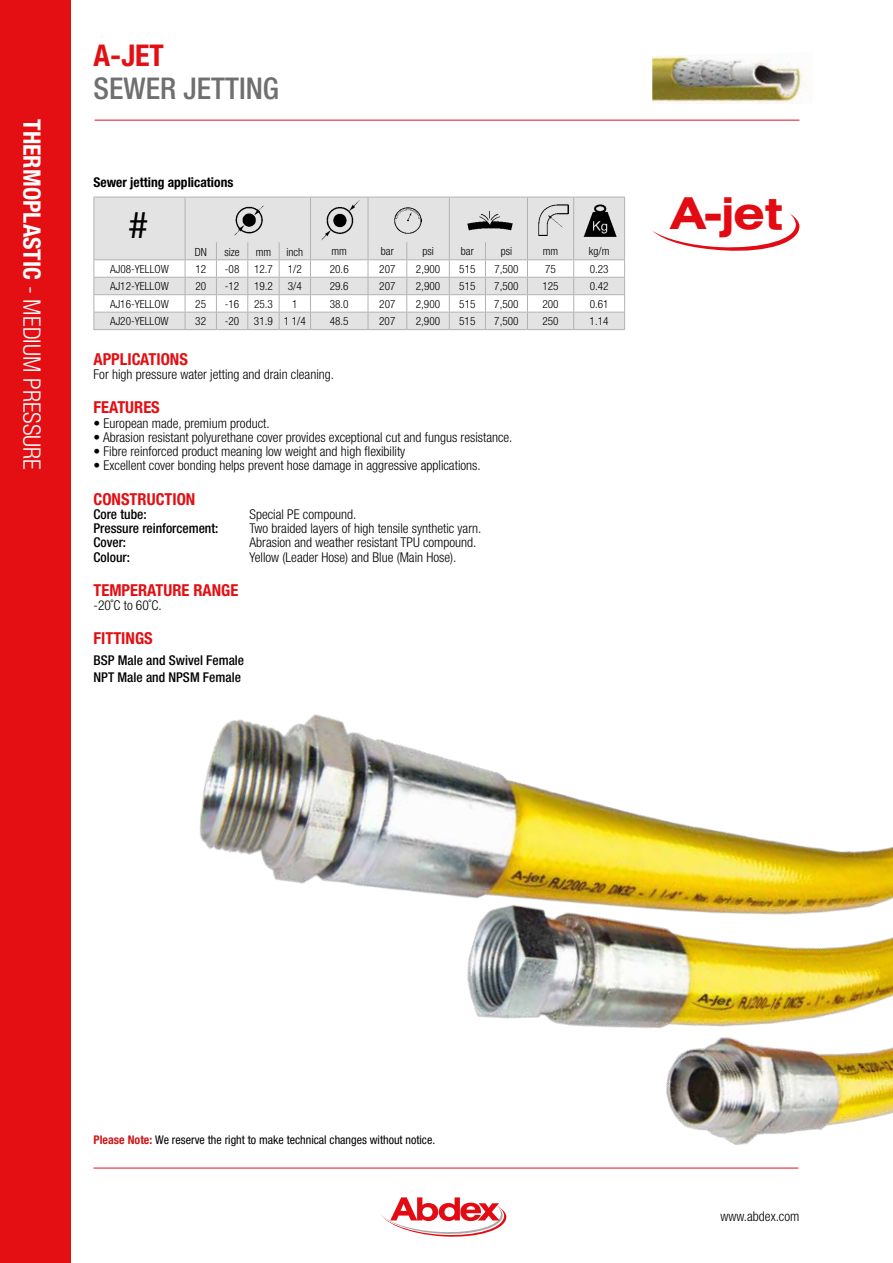
<style>
.page{position:relative;width:893px;height:1263px;background:#fff}
.page>*{position:absolute;margin:0;border:0;box-sizing:border-box;transform-origin:0 0}
.t1{font:700 expanded 43.95px "Swiss 721 BT";color:#e30b13}
.t2{font:36.6px "Helvetica Neue";color:#000}
.t3{font:500 condensed 30px "Helvetica Neue";color:#706f6f}
.t4{font:700 condensed 30px "Helvetica Neue";color:#e30f13}
.t5{font:300 condensed 24px "Helvetica Neue";color:#fff}
.t6{font:700 condensed 16.5px "Helvetica Neue";color:#e30f13}
.t7{font:300 condensed 13.5px "Helvetica Neue";color:#000}
.t8{font:500 condensed 13.5px/16.5px "Helvetica Neue";color:#000}
.t9{font:700 condensed 13.5px "Helvetica Neue";color:#000}
.t10{font:condensed 12px "Helvetica Neue";color:#000}
.t11{font:300 condensed 11.25px "Helvetica Neue";color:#000}
.s1{font-weight:700}
.s2{font-weight:700;color:#cd1719}
</style>
<div class="page">
<hr style="left:95px;top:120px;width:704px;height:1px;background:#e30f13">
<hr style="left:94px;top:1168px;width:704px;height:1px;background:#e30f13">
<div style="left:0;top:0;width:70px;height:1263px;background:#e30f13"></div>
<svg style="left:653px;top:213px;width:146px;height:38px"></svg>
<div style="left:94px;top:198px;width:530px;height:44px;background:#e3e3e3"></div>
<hr style="left:93px;top:197px;width:92px;height:1px;background:#b3b2b2">
<hr style="left:93px;top:197px;width:1px;height:45px;background:#b3b2b2">
<hr style="left:185px;top:197px;width:31px;height:1px;background:#b3b2b2">
<hr style="left:185px;top:197px;width:1px;height:45px;background:#b3b2b2">
<hr style="left:216px;top:197px;width:32px;height:1px;background:#b3b2b2">
<hr style="left:248px;top:197px;width:31px;height:1px;background:#b3b2b2">
<hr style="left:279px;top:197px;width:31px;height:1px;background:#b3b2b2">
<hr style="left:310px;top:197px;width:58px;height:1px;background:#b3b2b2">
<hr style="left:310px;top:197px;width:1px;height:45px;background:#b3b2b2">
<hr style="left:368px;top:197px;width:39px;height:1px;background:#b3b2b2">
<hr style="left:368px;top:197px;width:1px;height:45px;background:#b3b2b2">
<hr style="left:407px;top:197px;width:42px;height:1px;background:#b3b2b2">
<hr style="left:449px;top:197px;width:36px;height:1px;background:#b3b2b2">
<hr style="left:449px;top:197px;width:1px;height:45px;background:#b3b2b2">
<hr style="left:485px;top:197px;width:42px;height:1px;background:#b3b2b2">
<hr style="left:527px;top:197px;width:47px;height:1px;background:#b3b2b2">
<hr style="left:527px;top:197px;width:1px;height:45px;background:#b3b2b2">
<hr style="left:574px;top:197px;width:51px;height:1px;background:#b3b2b2">
<hr style="left:573px;top:197px;width:1px;height:45px;background:#b3b2b2">
<hr style="left:624px;top:197px;width:1px;height:45px;background:#b3b2b2">
<svg style="left:93px;top:242px;width:532px;height:87px"></svg>
<hr style="left:93px;top:329px;width:92px;height:1px;background:#b3b2b2">
<hr style="left:185px;top:329px;width:31px;height:1px;background:#b3b2b2">
<hr style="left:216px;top:329px;width:32px;height:1px;background:#b3b2b2">
<hr style="left:248px;top:329px;width:31px;height:1px;background:#b3b2b2">
<hr style="left:279px;top:329px;width:31px;height:1px;background:#b3b2b2">
<hr style="left:310px;top:329px;width:58px;height:1px;background:#b3b2b2">
<hr style="left:368px;top:329px;width:39px;height:1px;background:#b3b2b2">
<hr style="left:407px;top:329px;width:42px;height:1px;background:#b3b2b2">
<hr style="left:449px;top:329px;width:36px;height:1px;background:#b3b2b2">
<hr style="left:485px;top:329px;width:42px;height:1px;background:#b3b2b2">
<hr style="left:527px;top:329px;width:47px;height:1px;background:#b3b2b2">
<hr style="left:574px;top:329px;width:51px;height:1px;background:#b3b2b2">
<img style="left:230px;top:202px;width:37px;height:37px">
<img style="left:317px;top:197px;width:47px;height:47px">
<img style="left:464px;top:208px;width:50px;height:25px">
<img style="left:538px;top:205px;width:30px;height:30px">
<img style="left:584px;top:204px;width:33px;height:33px">
<img style="left:395px;top:207px;width:26px;height:27px">
<img style="left:125px;top:714px;width:768px;height:523px">
<img style="left:652px;top:56px;width:160px;height:48px">
<h3 class="t5" style="left:46px;top:119px;width:352px;rotate:90deg"><span class="s1">THERMOPLASTIC</span> - MEDIUM PRESSURE</h3>
<h3 class="t4" style="left:94px;top:37px;width:72px">A-JET</h3>
<h3 class="t3" style="left:94px;top:70px;width:187px">SEWER JETTING</h3>
<p class="t9" style="left:94px;top:174px;width:141px">Sewer jetting applications</p>
<h2 class="t2" style="left:128px;top:199px;width:22px">#</h2>
<p class="t11" style="left:195px;top:245px;width:14px">DN</p>
<p class="t11" style="left:225px;top:245px;width:17px">size</p>
<p class="t11" style="left:256px;top:245px;width:17px">mm</p>
<p class="t11" style="left:287px;top:245px;width:18px">inch</p>
<p class="t11" style="left:332px;top:245px;width:17px">mm</p>
<p class="t11" style="left:381px;top:245px;width:14px">bar</p>
<p class="t11" style="left:422px;top:245px;width:13px">psi</p>
<p class="t11" style="left:461px;top:245px;width:14px">bar</p>
<p class="t11" style="left:501px;top:245px;width:13px">psi</p>
<p class="t11" style="left:543px;top:245px;width:17px">mm</p>
<p class="t11" style="left:589px;top:245px;width:22px">kg/m</p>
<p class="t11" style="left:110px;top:263px;width:60px">AJ08-YELLOW</p>
<p class="t11" style="left:195px;top:263px;width:12px">12</p>
<p class="t11" style="left:225px;top:263px;width:16px">-08</p>
<p class="t11" style="left:254px;top:263px;width:20px">12.7</p>
<p class="t11" style="left:288px;top:263px;width:15px">1/2</p>
<p class="t11" style="left:330px;top:263px;width:20px">20.6</p>
<p class="t11" style="left:379px;top:263px;width:18px">207</p>
<p class="t11" style="left:416px;top:263px;width:26px">2,900</p>
<p class="t11" style="left:459px;top:263px;width:18px">515</p>
<p class="t11" style="left:494px;top:263px;width:26px">7,500</p>
<p class="t11" style="left:545px;top:263px;width:12px">75</p>
<p class="t11" style="left:590px;top:263px;width:20px">0.23</p>
<p class="t11" style="left:110px;top:280px;width:60px">AJ12-YELLOW</p>
<p class="t11" style="left:195px;top:280px;width:12px">20</p>
<p class="t11" style="left:225px;top:280px;width:16px">-12</p>
<p class="t11" style="left:254px;top:280px;width:20px">19.2</p>
<p class="t11" style="left:288px;top:280px;width:15px">3/4</p>
<p class="t11" style="left:330px;top:280px;width:20px">29.6</p>
<p class="t11" style="left:379px;top:280px;width:18px">207</p>
<p class="t11" style="left:416px;top:280px;width:26px">2,900</p>
<p class="t11" style="left:459px;top:280px;width:18px">515</p>
<p class="t11" style="left:494px;top:280px;width:26px">7,500</p>
<p class="t11" style="left:542px;top:280px;width:18px">125</p>
<p class="t11" style="left:590px;top:280px;width:20px">0.42</p>
<p class="t11" style="left:110px;top:297px;width:60px">AJ16-YELLOW</p>
<p class="t11" style="left:195px;top:297px;width:12px">25</p>
<p class="t11" style="left:225px;top:297px;width:16px">-16</p>
<p class="t11" style="left:254px;top:297px;width:20px">25.3</p>
<p class="t11" style="left:292px;top:297px;width:7px">1</p>
<p class="t11" style="left:330px;top:297px;width:20px">38.0</p>
<p class="t11" style="left:379px;top:297px;width:18px">207</p>
<p class="t11" style="left:416px;top:297px;width:26px">2,900</p>
<p class="t11" style="left:459px;top:297px;width:18px">515</p>
<p class="t11" style="left:494px;top:297px;width:26px">7,500</p>
<p class="t11" style="left:542px;top:297px;width:18px">200</p>
<p class="t11" style="left:590px;top:297px;width:20px">0.61</p>
<p class="t11" style="left:110px;top:315px;width:60px">AJ20-YELLOW</p>
<p class="t11" style="left:195px;top:315px;width:12px">32</p>
<p class="t11" style="left:225px;top:315px;width:16px">-20</p>
<p class="t11" style="left:254px;top:315px;width:53px">31.9 1 1/4</p>
<p class="t11" style="left:330px;top:315px;width:20px">48.5</p>
<p class="t11" style="left:379px;top:315px;width:18px">207</p>
<p class="t11" style="left:416px;top:315px;width:26px">2,900</p>
<p class="t11" style="left:459px;top:315px;width:18px">515</p>
<p class="t11" style="left:494px;top:315px;width:26px">7,500</p>
<p class="t11" style="left:542px;top:315px;width:18px">250</p>
<p class="t11" style="left:590px;top:315px;width:20px">1.14</p>
<p class="t6" style="left:94px;top:349px;width:96px">APPLICATIONS</p>
<p class="t7" style="left:94px;top:367px;width:242px">For high pressure water jetting and drain cleaning.</p>
<p class="t6" style="left:94px;top:398px;width:68px">FEATURES</p>
<p class="t7" style="left:94px;top:415px;width:178px">• European made, premium product.</p>
<p class="t7" style="left:94px;top:429px;width:420px">• Abrasion resistant polyurethane cover provides exceptional cut and fungus resistance.</p>
<p class="t7" style="left:94px;top:444px;width:313px">• Fibre reinforced product meaning low weight and high flexibility</p>
<p class="t7" style="left:94px;top:458px;width:389px">• Excellent cover bonding helps prevent hose damage in aggressive applications.</p>
<p class="t6" style="left:94px;top:489px;width:103px">CONSTRUCTION</p>
<p class="t8" style="left:94px;top:505px;width:55px">Core tube:</p>
<p class="t7" style="left:250px;top:506px;width:108px">Special PE compound.</p>
<p class="t8" style="left:94px;top:520px;width:126px">Pressure reinforcement:</p>
<p class="t7" style="left:250px;top:520px;width:233px">Two braided layers of high tensile synthetic yarn.</p>
<p class="t8" style="left:94px;top:534px;width:34px">Cover:</p>
<p class="t7" style="left:250px;top:535px;width:228px">Abrasion and weather resistant TPU compound.</p>
<p class="t8" style="left:94px;top:548px;width:38px">Colour:</p>
<p class="t7" style="left:250px;top:549px;width:208px">Yellow (Leader Hose) and Blue (Main Hose).</p>
<p class="t6" style="left:94px;top:580px;width:146px">TEMPERATURE RANGE</p>
<p class="t7" style="left:94px;top:597px;width:70px">-20˚C to 60˚C.</p>
<p class="t6" style="left:94px;top:628px;width:61px">FITTINGS</p>
<p class="t8" style="left:94px;top:652px;width:152px">BSP Male and Swivel Female<br>NPT Male and NPSM Female</p>
<h1 class="t1" style="left:671px;top:187px;width:113px">A-jet</h1>
<p class="t10" style="left:94px;top:1132px;width:343px"><span class="s2">Please Note:</span> We reserve the right to make technical changes without notice.</p>
<p class="t7" style="left:720px;top:1208px;width:81px">www.abdex.com</p>
</div>
